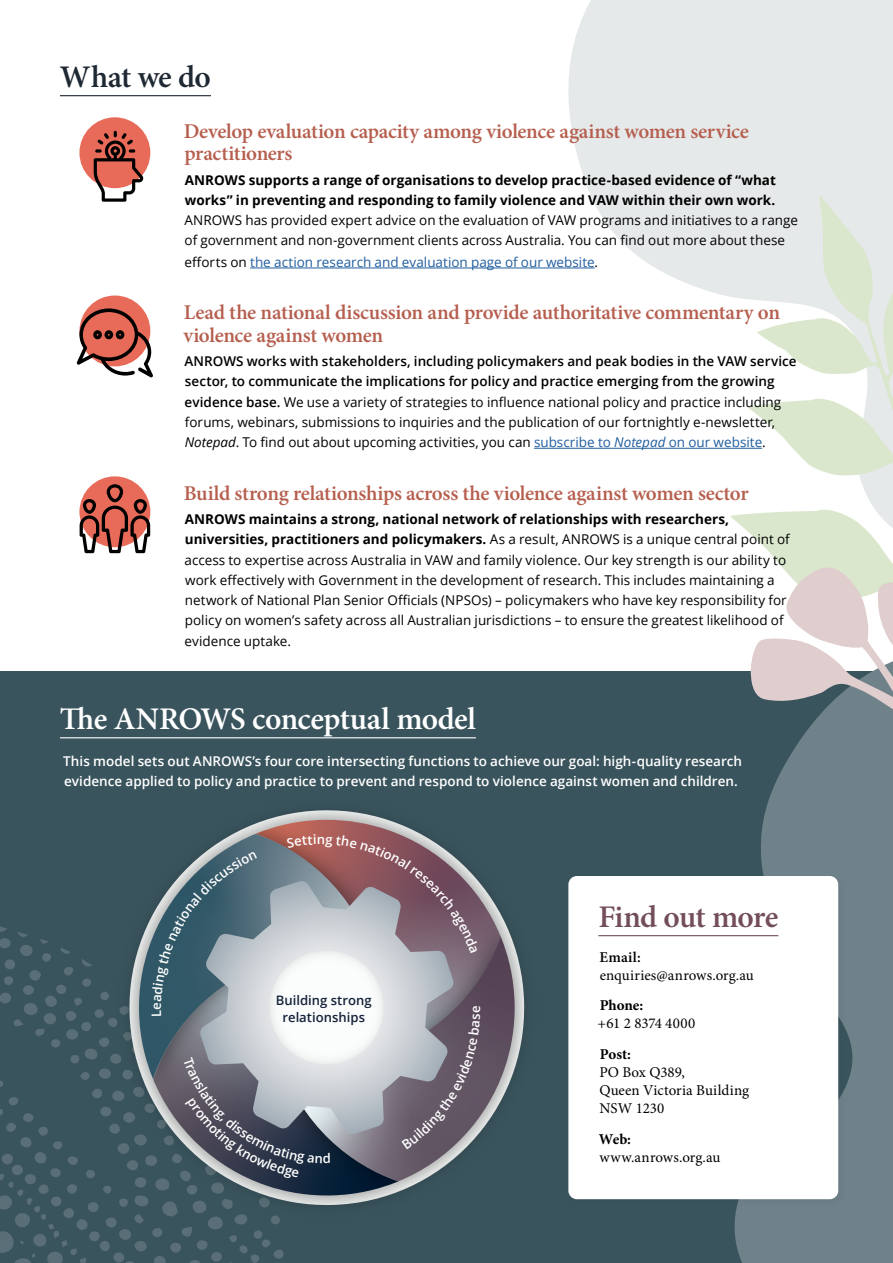
<style>
.page{position:relative;width:893px;height:1263px;background:#fff}
.page>*{position:absolute;margin:0;border:0;box-sizing:border-box;transform-origin:0 0}
.t1{font:600 31.5px "Minion Pro";letter-spacing:-.015em;color:#fff}
.t2{font:600 31.5px "Minion Pro";letter-spacing:-.025em;color:#734e5a}
.t3{font:600 31.5px "Minion Pro";letter-spacing:-.02em;color:#1f2933}
.t4{font:600 21px/22.5px "Minion Pro";letter-spacing:-.015em;color:#b65f4f}
.Paragraph{font:15px/18px "Minion Pro";color:#000}
.Paragraph-2{font:13.5px/20.2px "Open Sans";color:#000}
.t5{font:600 13.5px/20.2px "Open Sans";color:#fff}
.t6{font:13.5px "Open Sans";color:#215e9e}
.Big_label{font:600 13.05px/17.4px "Open Sans";color:#15233a;text-align:center}
.s1{font-weight:700}
.s2{color:#000}
.s3{font-weight:600}
.s4{font-style:italic}
.s5{color:#215e9e}
.s6{font-style:italic;color:#215e9e}
</style>
<div class="page">
<div style="left:0;top:672px;width:893px;height:591px;background:#3a545d"></div>
<svg style="left:559px;top:0;width:334px;height:448px;fill:#e6e9ea"></svg>
<svg style="left:730px;top:196px;width:163px;height:371px"></svg>
<svg style="left:730px;top:671px;width:163px;height:592px;fill:#6f8289"></svg>
<svg style="left:750px;top:567px;width:143px;height:342px"></svg>
<div style="left:563px;top:871px;width:286px;height:340px;background:#000;opacity:.05"></div>
<div style="left:568px;top:876px;width:270px;height:323px;background:#fff;border-radius:9px"></div>
<hr style="left:60px;top:737px;width:416px;height:1px;background:#fff">
<hr style="left:598px;top:935px;width:180px;height:1px;background:#734e5a">
<hr style="left:250px;top:268px;width:345px;height:1px;background:#215e9e">
<hr style="left:534px;top:448px;width:228px;height:1px;background:#215e9e">
<hr style="left:60px;top:95px;width:151px;height:1px;background:#1f2933">
<div style="left:79px;top:117px;width:71px;height:71px;background:#e86b59;border-radius:50%"></div>
<div style="left:79px;top:295px;width:71px;height:71px;background:#e86b59;border-radius:50%"></div>
<div style="left:79px;top:476px;width:71px;height:71px;background:#e86b59;border-radius:50%"></div>
<svg style="left:80px;top:484px;width:70px;height:69px"></svg>
<svg style="left:94px;top:131px;width:49px;height:71px"></svg>
<svg style="left:77px;top:308px;width:76px;height:70px"></svg>
<svg style="left:405px;top:826px;width:91px;height:80px"></svg>
<img style="left:480px;top:906px;width:45px;height:161px">
<svg style="left:480px;top:936px;width:35px;height:196px;background:#6a626f"></svg>
<img style="left:233px;top:810px;width:172px;height:24px">
<svg style="left:0;top:834px;width:480px;height:429px"></svg>
<h2 class="t3" style="left:60px;top:55px;width:153px">What we do</h2>
<h3 class="t4" style="left:184px;top:119px;width:567px">Develop evaluation capacity among violence against women service practitioners</h3>
<p class="Paragraph-2" style="left:184px;top:169px;width:615px"><span class="s1">ANROWS supports a range of organisations to develop practice-based evidence of “what works” in preventing and responding to family violence and VAW within their own work.<br></span>ANROWS has provided expert advice on the evaluation of VAW programs and initiatives to a range of government and non-government clients across Australia. You can find out more about these</p>
<p class="t6" style="left:185px;top:253px;width:415px"><span class="s2">efforts on</span> the action research and evaluation page of our website<span class="s2">.</span></p>
<h3 class="t4" style="left:183px;top:301px;width:598px">Lead the national discussion and provide authoritative commentary on violence against women</h3>
<p class="Paragraph-2" style="left:184px;top:351px;width:614px"><span class="s3">ANROWS works with stakeholders, including policymakers and peak bodies in the VAW service sector, to communicate the implications for policy and practice emerging from the growing evidence base.</span> We use a variety of strategies to influence national policy and practice including forums, webinars, submissions to inquiries and the publication of our fortnightly e-newsletter, <span class="s4">Notepad</span>. To find out about upcoming activities, you can <span class="s5">subscribe to</span> <span class="s6">Notepad</span> <span class="s5">on our website</span>.</p>
<h3 class="t4" style="left:184px;top:481px;width:566px">Build strong relationships across the violence against women sector</h3>
<p class="Paragraph-2" style="left:184px;top:509px;width:607px"><span class="s1">ANROWS maintains a strong, national network of relationships with researchers, universities, practitioners and policymakers.</span> As a result, ANROWS is a unique central point of access to expertise across Australia in VAW and family violence. Our key strength is our ability to work effectively with Government in the development of research. This includes maintaining a network of National Plan Senior Officials (NPSOs) – policymakers who have key responsibility for policy on women’s safety across all Australian jurisdictions – to ensure the greatest likelihood of evidence uptake.</p>
<h2 class="t1" style="left:60px;top:697px;width:417px">The ANROWS conceptual model</h2>
<p class="t5" style="left:63px;top:751px;width:680px">This model sets out ANROWS’s four core intersecting functions to achieve our goal: high-quality research evidence applied to policy and practice to prevent and respond to violence against women and children.</p>
<p class="Big_label" style="left:276px;top:991px;width:97px">Building strong relationships</p>
<h2 class="t2" style="left:598px;top:895px;width:182px">Find out more</h2>
<p class="Paragraph" style="left:600px;top:948px;width:156px"><span class="s3">Email: </span>enquiries@anrows.org.au</p>
<p class="Paragraph" style="left:598px;top:997px;width:99px"><span class="s1">Phone:<br></span>+61 2 8374 4000</p>
<p class="Paragraph" style="left:599px;top:1045px;width:151px"><span class="s1">Post:<br></span>PO Box Q389,<br>Queen Victoria Building<br>NSW 1230</p>
<p class="Paragraph" style="left:599px;top:1130px;width:123px"><span class="s1">Web: </span>www.anrows.org.au</p>
</div>
